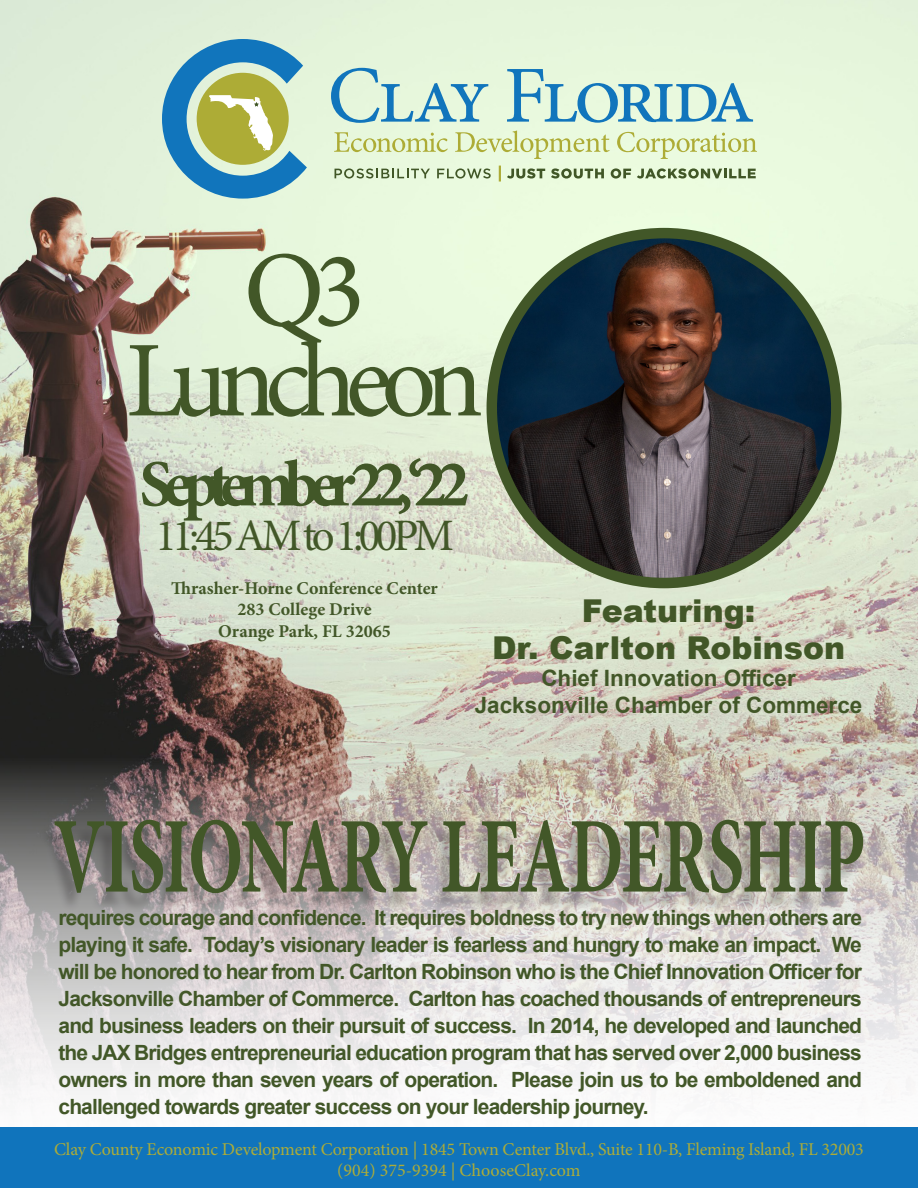
<style>
.page{position:relative;width:918px;height:1188px;background:#fff}
.page>*{position:absolute;margin:0;border:0;box-sizing:border-box;transform-origin:0 0}
.t1{font:700 108px "Minion Pro";letter-spacing:-.02em;color:#425728;scale:.67 1}
.t2{font:108px "Minion Pro";letter-spacing:-.105em;color:#425728}
.t3{font:700 66px "Minion Pro";letter-spacing:-.15em;color:#425728}
.t4{font:45px "Minion Pro";letter-spacing:-.1em;color:#425728}
.t5{font:900 31.5px "Arial";color:#425728}
.t6{font:700 22.5px "Arial";color:#425728}
.t7{font:700 21px/27px "Arial";letter-spacing:-.04em;color:#425728;text-align:justify}
.t8{font:18px "Minion Pro";letter-spacing:-.01em;color:#acac38}
.t9{font:700 18px "Minion Pro";color:#425728}
</style>
<div class="page">
<img style="left:0;top:0;width:918px;height:426px">
<img style="left:0;top:426px;width:918px;height:702px">
<img style="left:492px;top:233px;width:344px;height:349px">
<div style="left:487px;top:228px;width:355px;height:360px;border:10px solid #425728;border-radius:50%"></div>
<svg style="left:162px;top:39px;width:145px;height:160px;background:#8eb6a9"></svg>
<svg style="left:331px;top:68px;width:157px;height:55px;background:#b7dad4"></svg>
<svg style="left:507px;top:69px;width:246px;height:54px;background:#aed5d4"></svg>
<svg style="left:334px;top:132px;width:114px;height:20px;background:#d8e4b1"></svg>
<svg style="left:455px;top:130px;width:155px;height:29px;background:#deebbe"></svg>
<svg style="left:617px;top:132px;width:140px;height:27px;background:#deeabd"></svg>
<svg style="left:335px;top:168px;width:95px;height:11px"></svg>
<svg style="left:437px;top:168px;width:54px;height:11px"></svg>
<svg style="left:507px;top:168px;width:38px;height:11px"></svg>
<svg style="left:551px;top:168px;width:53px;height:11px"></svg>
<svg style="left:611px;top:168px;width:20px;height:11px"></svg>
<svg style="left:637px;top:168px;width:119px;height:11px"></svg>
<svg style="left:499px;top:166px;width:2px;height:16px"></svg>
<div style="left:39px;top:824px;width:824px;height:89px;background:#231f20;opacity:.32"></div>
<div style="left:0;top:1128px;width:918px;height:60px;background:#1074bc"></div>
<p class="t2" style="left:244px;top:219px;width:123px">Q3</p>
<p class="t2" style="left:126px;top:309px;width:359px">Luncheon</p>
<p class="t3" style="left:139px;top:438px;width:332px">September22,‘22</p>
<p class="t4" style="left:155px;top:506px;width:300px">11:45 AM to 1:00PM</p>
<p class="t9" style="left:171px;top:575px;width:268px">Thrasher-Horne Conference Center</p>
<p class="t9" style="left:237px;top:597px;width:136px">283 College Drive</p>
<p class="t9" style="left:218px;top:618px;width:174px">Orange Park, FL 32065</p>
<p class="t5" style="left:582px;top:588px;width:175px">Featuring:</p>
<p class="t5" style="left:492px;top:625px;width:355px">Dr. Carlton Robinson</p>
<p class="t6" style="left:541px;top:663px;width:256px">Chief Innovation Officer</p>
<p class="t6" style="left:475px;top:690px;width:389px">Jacksonville Chamber of Commerce</p>
<p class="t1" style="left:54px;top:781px;width:1213px">VISIONARY LEADERSHIP</p>
<p class="t7" style="left:58px;top:904px;width:805px">requires courage and confidence. It requires boldness to try new things when others are playing it safe. Today’s visionary leader is fearless and hungry to make an impact. We will be honored to hear from Dr. Carlton Robinson who is the Chief Innovation Officer for Jacksonville Chamber of Commerce. Carlton has coached thousands of entrepreneurs and business leaders on their pursuit of success. In 2014, he developed and launched the JAX Bridges entrepreneurial education program that has served over 2,000 business owners in more than seven years of operation. Please join us to be emboldened and challenged towards greater success on your leadership journey.</p>
<p class="t8" style="left:54px;top:1137px;width:811px">Clay County Economic Development Corporation | 1845 Town Center Blvd., Suite 110-B, Fleming Island, FL 32003</p>
<p class="t8" style="left:337px;top:1158px;width:245px">(904) 375-9394 | ChooseClay.com</p>
</div>
